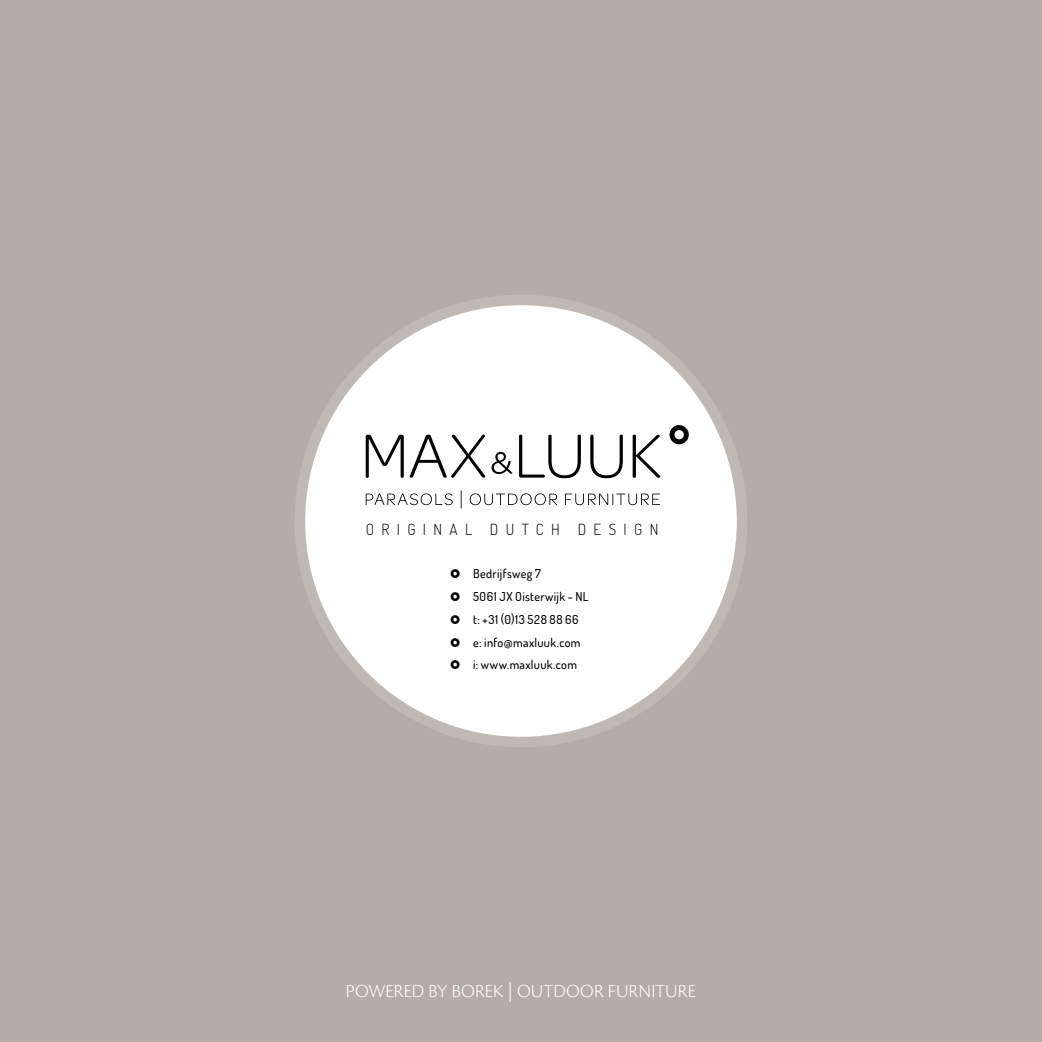
<style>
.page{position:relative;width:1042px;height:1042px;background:#b5ada5}
.page>*{position:absolute;margin:0;border:0;box-sizing:border-box;transform-origin:0 0}
.t1{font:300 19.25px "Cronos Pro";letter-spacing:.005em;color:#fff}
.t2{font:300 15.4px "Dosis";letter-spacing:.48em;color:#000}
.t3{font:500 12.25px/22.8px "Dosis";letter-spacing:.025em;color:#000}
.s1{font-family:"Helvetica Neue LT Std";font-weight:400}
</style>
<div class="page">
<div style="left:305px;top:305px;width:432px;height:432px;background:#fff;border-radius:50%"></div>
<div style="left:295px;top:295px;width:452px;height:452px;border:10px solid #fff;border-radius:50%"></div>
<svg style="left:669px;top:425px;width:20px;height:19px"></svg>
<svg style="left:366px;top:493px;width:87px;height:12px"></svg>
<svg style="left:461px;top:490px;width:1px;height:18px"></svg>
<svg style="left:470px;top:493px;width:87px;height:12px"></svg>
<svg style="left:565px;top:493px;width:95px;height:12px"></svg>
<svg style="left:366px;top:434px;width:119px;height:44px"></svg>
<svg style="left:491px;top:452px;width:21px;height:22px"></svg>
<svg style="left:519px;top:435px;width:62px;height:43px"></svg>
<svg style="left:590px;top:435px;width:33px;height:43px"></svg>
<svg style="left:633px;top:434px;width:27px;height:44px"></svg>
<p class="t2" style="left:366px;top:519px;width:294px">ORIGINAL DUTCH DESIGN</p>
<p class="t3" style="left:473px;top:562px;width:117px">Bedrijfsweg 7<br>5061 JX Oisterwijk - NL t: +31 <span class="s1">(</span>0<span class="s1">)</span>13 528 88 66 e: info@maxluuk.com i: www.maxluuk.com</p>
<h1 class="t1" style="left:346px;top:980px;width:351px">POWERED BY BOREK | OUTDOOR FURNITURE</h1>
</div>
